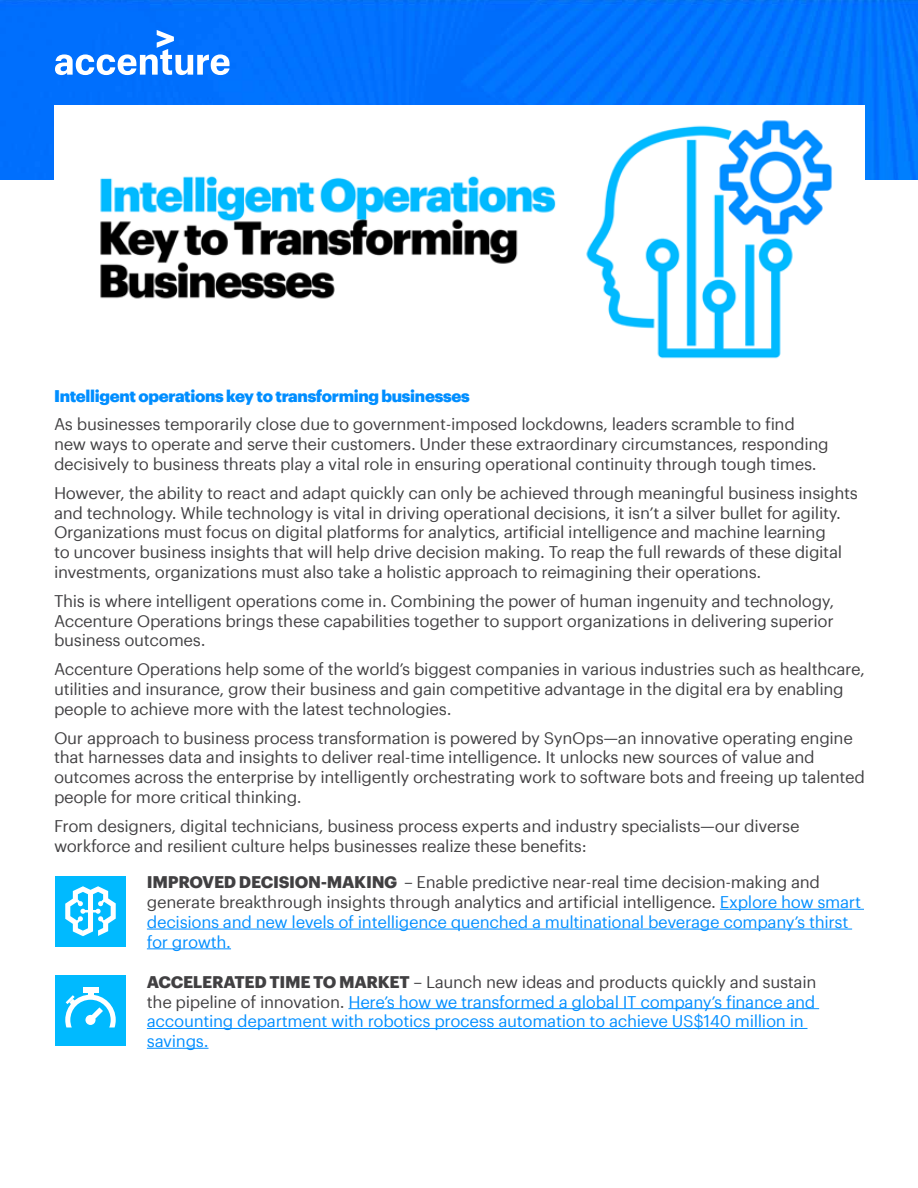
<style>
.page{position:relative;width:918px;height:1188px;background:#fff}
.page>*{position:absolute;margin:0;border:0;box-sizing:border-box;transform-origin:0 0}
.t1{font:16.5px/19.8px "Graphik";letter-spacing:-.02em;color:#414042}
.t2{font:16.5px/19.8px "Graphik";letter-spacing:-.02em;color:#008eff}
.t3{font:900 16.5px "Graphik";letter-spacing:-.02em;color:#008eff}
.s1{font-weight:700}
.s2{color:#008eff}
.s3{font-weight:700;color:#414042}
.s4{color:#414042}
</style>
<div class="page">
<div style="left:56px;top:876px;width:70px;height:70px;background:#00baff"></div>
<div style="left:56px;top:976px;width:70px;height:70px;background:#00baff"></div>
<img style="left:0;top:0;width:918px;height:180px">
<img style="left:54px;top:105px;width:810px;height:254px">
<hr style="left:720px;top:909px;width:144px;height:1px;background:#008eff">
<hr style="left:147px;top:929px;width:705px;height:1px;background:#008eff">
<hr style="left:147px;top:948px;width:84px;height:1px;background:#008eff">
<hr style="left:348px;top:1008px;width:471px;height:1px;background:#008eff">
<hr style="left:147px;top:1028px;width:661px;height:1px;background:#008eff">
<hr style="left:147px;top:1048px;width:62px;height:1px;background:#008eff">
<svg style="left:65px;top:886px;width:51px;height:50px"></svg>
<div style="left:83px;top:987px;width:15px;height:5px;background:#fff"></div>
<svg style="left:65px;top:992px;width:51px;height:35px"></svg>
<svg style="left:55px;top:30px;width:175px;height:45px"></svg>
<p class="t3" style="left:54px;top:383px;width:417px">Intelligent operations key to transforming businesses</p>
<p class="t1" style="left:54px;top:413px;width:776px">As businesses temporarily close due to government-imposed lockdowns, leaders scramble to find new ways to operate and serve their customers. Under these extraordinary circumstances, responding decisively to business threats play a vital role in ensuring operational continuity through tough times.</p>
<p class="t1" style="left:54px;top:482px;width:805px">However, the ability to react and adapt quickly can only be achieved through meaningful business insights and technology. While technology is vital in driving operational decisions, it isn’t a silver bullet for agility.<br>Organizations must focus on digital platforms for analytics, artificial intelligence and machine learning<br>to uncover business insights that will help drive decision making. To reap the full rewards of these digital investments, organizations must also take a holistic approach to reimagining their operations.</p>
<p class="t1" style="left:54px;top:590px;width:782px;text-align:justify">This is where intelligent operations come in. Combining the power of human ingenuity and technology, Accenture Operations brings these capabilities together to support organizations in delivering superior business outcomes.</p>
<p class="t1" style="left:54px;top:658px;width:813px">Accenture Operations help some of the world’s biggest companies in various industries such as healthcare, utilities and insurance, grow their business and gain competitive advantage in the digital era by enabling people to achieve more with the latest technologies.</p>
<p class="t1" style="left:54px;top:726px;width:812px">Our approach to business process transformation is powered by SynOps—an innovative operating engine that harnesses data and insights to deliver real-time intelligence. It unlocks new sources of value and outcomes across the enterprise by intelligently orchestrating work to software bots and freeing up talented people for more critical thinking.</p>
<p class="t1" style="left:54px;top:815px;width:747px">From designers, digital technicians, business process experts and industry specialists—our diverse workforce and resilient culture helps businesses realize these benefits:</p>
<p class="t1" style="left:147px;top:871px;width:716px"><span class="s1">IMPROVED DECISION-MAKING</span> – Enable predictive near-real time decision-making and generate breakthrough insights through analytics and artificial intelligence. <span class="s2">Explore how smart decisions and new levels of intelligence quenched a multinational beverage company’s thirst for growth.</span></p>
<p class="t2" style="left:147px;top:971px;width:671px"><span class="s3">ACCELERATED TIME TO MARKET</span> <span class="s4">– Launch new ideas and products quickly and sustain the pipeline of innovation.</span> Here’s how we transformed a global IT company’s finance and accounting department with robotics process automation to achieve US$140 million in savings.</p>
</div>
